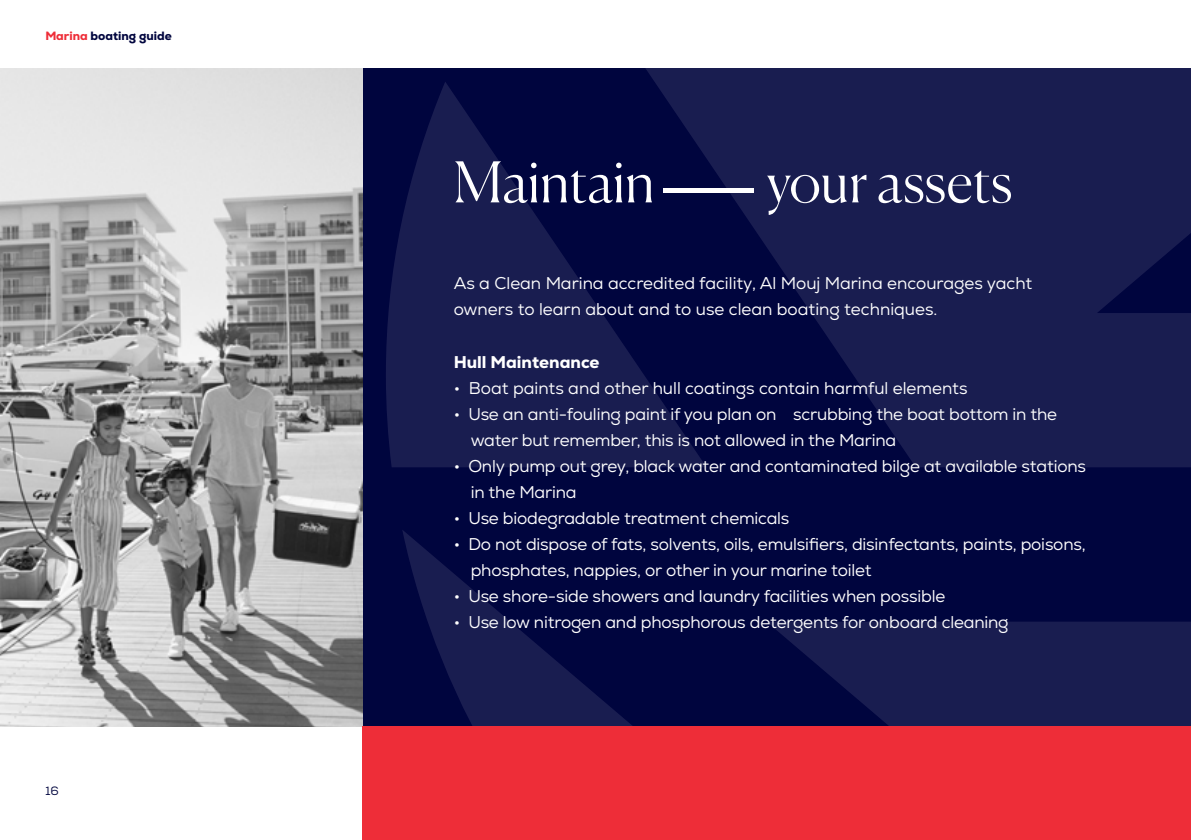
<style>
.page{position:relative;width:1191px;height:840px;background:#fff}
.page>*{position:absolute;margin:0;border:0;box-sizing:border-box;transform-origin:0 0}
.t1{font:300 56px "Canela";letter-spacing:-.005em;color:#fff}
.t2{font:17px/26px "Nexa";letter-spacing:-.01em;color:#fff}
.t3{font:800 17px "Nexa";color:#fff}
.t4{font:800 12px "Nexa";color:#00053e}
.t5{font:12px "Nexa";color:#00053e}
.s1{color:#ee2d38}
</style>
<div class="page">
<div style="left:363px;top:68px;width:828px;height:658px;background:#00053e"></div>
<svg style="left:386px;top:82px;width:154px;height:385px;fill:#191d50"></svg>
<svg style="left:402px;top:530px;width:230px;height:196px"></svg>
<svg style="left:767px;top:622px;width:424px;height:104px;fill:#191d50"></svg>
<svg style="left:540px;top:68px;width:651px;height:399px;fill:#191d50"></svg>
<img style="left:0;top:68px;width:363px;height:658px">
<div style="left:363px;top:726px;width:828px;height:113px;background:#ee2d38"></div>
<hr style="left:663px;top:188px;width:91px;height:4px;background:#fff">
<p class="t4" style="left:45px;top:28px;width:128px"><span class="s1">Marina</span> boating guide</p>
<p class="t5" style="left:45px;top:782px;width:15px">16</p>
<h1 class="t1" style="left:454px;top:138px;width:202px">Maintain</h1>
<h1 class="t1" style="left:767px;top:138px;width:247px">your assets</h1>
<p class="t2" style="left:454px;top:270px;width:580px">As a Clean Marina accredited facility, Al Mouj Marina encourages yacht owners to learn about and to use clean boating techniques.</p>
<p class="t3" style="left:454px;top:350px;width:147px">Hull Maintenance</p>
<p class="t2" style="left:454px;top:374px;width:515px">• Boat paints and other hull coatings contain harmful elements</p>
<p class="t2" style="left:471px;top:400px;width:588px;text-indent:-17px">• Use an anti-fouling paint if you plan on scrubbing the boat bottom in the water but remember, this is not allowed in the Marina</p>
<p class="t2" style="left:471px;top:452px;width:617px;text-indent:-17px">• Only pump out grey, black water and contaminated bilge at available stations in the Marina</p>
<p class="t2" style="left:454px;top:504px;width:337px">• Use biodegradable treatment chemicals</p>
<p class="t2" style="left:471px;top:530px;width:616px;text-indent:-17px">• Do not dispose of fats, solvents, oils, emulsifiers, disinfectants, paints, poisons, phosphates, nappies, or other in your marine toilet</p>
<p class="t2" style="left:454px;top:582px;width:493px">• Use shore-side showers and laundry facilities when possible</p>
<p class="t2" style="left:454px;top:608px;width:556px">• Use low nitrogen and phosphorous detergents for onboard cleaning</p>
</div>
